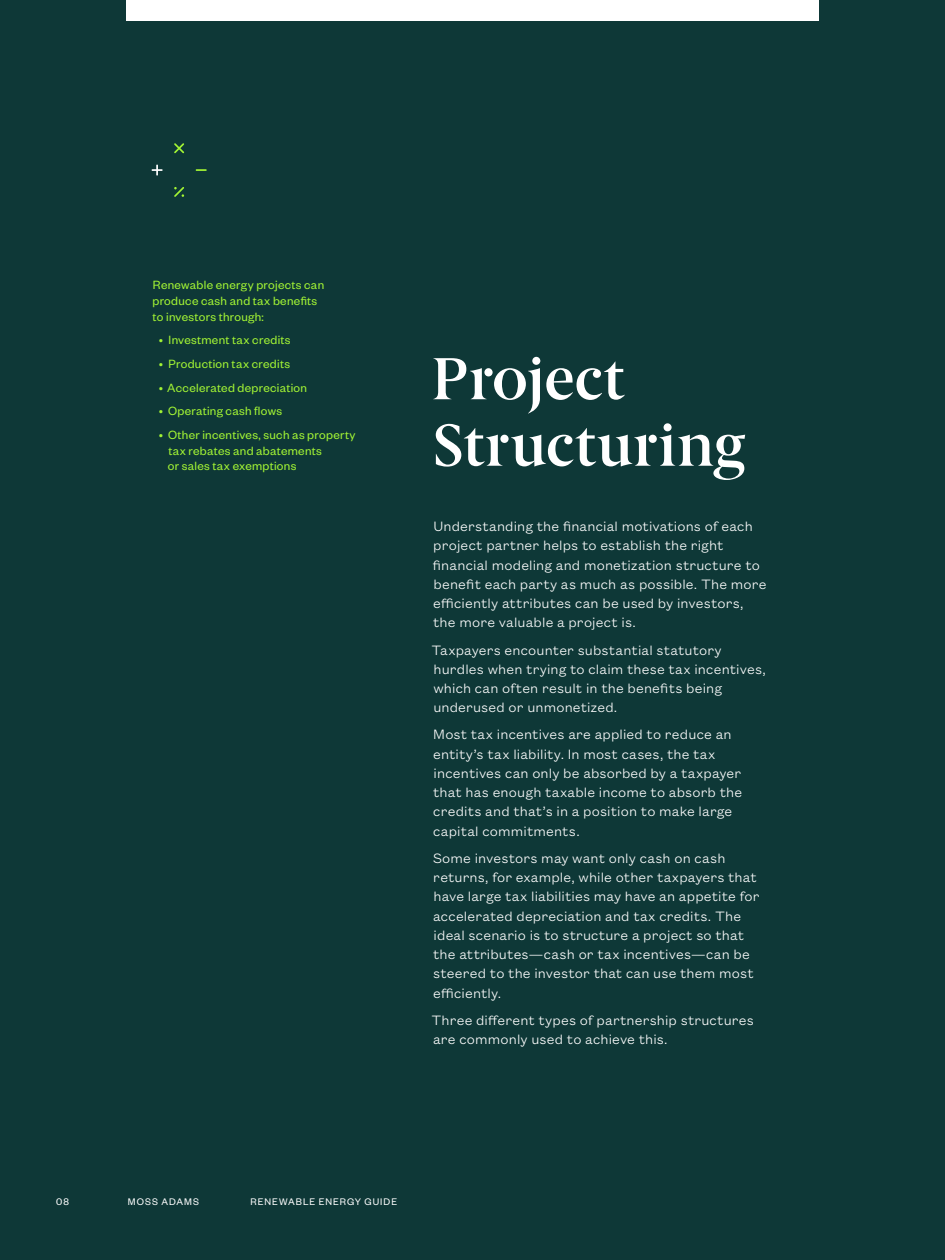
<style>
.page{position:relative;width:945px;height:1260px;background:#0e3837}
.page>*{position:absolute;margin:0;border:0;box-sizing:border-box;transform-origin:0 0}
.H2__Left{font:59.5px/66.5px "Berlingske Serif D Bd";color:#fff}
.BC__Left{font:300 14.88px/19.2px "Founders Grotesk Text";letter-spacing:.01em;color:#fff}
.DC__Body{font:13.12px/15.8px "Founders Grotesk";letter-spacing:.025em;color:#a2f434}
.SN__Left{font:10.5px "Founders Grotesk";letter-spacing:.1em;color:#fff}
</style>
<div class="page">
<div style="left:126px;top:0;width:693px;height:21px;background:#fff"></div>
<svg style="left:196px;top:169px;width:11px;height:2px"></svg>
<svg style="left:152px;top:165px;width:11px;height:11px"></svg>
<svg style="left:174px;top:143px;width:10px;height:10px"></svg>
<svg style="left:174px;top:187px;width:10px;height:10px"></svg>
<p class="DC__Body" style="left:152px;top:276px;width:173px">Renewable energy projects can produce cash and tax benefits to investors through:</p>
<p class="DC__Body" style="left:159px;top:332px;width:133px">• Investment tax credits</p>
<p class="DC__Body" style="left:159px;top:355px;width:133px">• Production tax credits</p>
<p class="DC__Body" style="left:159px;top:379px;width:150px">• Accelerated depreciation</p>
<p class="DC__Body" style="left:159px;top:402px;width:125px">• Operating cash flows</p>
<p class="DC__Body" style="left:168px;top:426px;width:189px;text-indent:-9px">• Other incentives, such as property tax rebates and abatements<br>or sales tax exemptions</p>
<p class="H2__Left" style="left:431px;top:346px;width:315px">Project<br>Structuring</p>
<p class="BC__Left" style="left:433px;top:516px;width:335px">Understanding the financial motivations of each project partner helps to establish the right financial modeling and monetization structure to benefit each party as much as possible. The more efficiently attributes can be used by investors, the more valuable a project is.</p>
<p class="BC__Left" style="left:431px;top:639px;width:336px">Taxpayers encounter substantial statutory hurdles when trying to claim these tax incentives, which can often result in the benefits being underused or unmonetized.</p>
<p class="BC__Left" style="left:433px;top:724px;width:311px">Most tax incentives are applied to reduce an entity’s tax liability. In most cases, the tax incentives can only be absorbed by a taxpayer that has enough taxable income to absorb the credits and that’s in a position to make large capital commitments.</p>
<p class="BC__Left" style="left:433px;top:847px;width:328px">Some investors may want only cash on cash returns, for example, while other taxpayers that have large tax liabilities may have an appetite for accelerated depreciation and tax credits. The ideal scenario is to structure a project so that the attributes—cash or tax incentives—can be steered to the investor that can use them most efficiently.</p>
<p class="BC__Left" style="left:431px;top:1009px;width:324px">Three different types of partnership structures are commonly used to achieve this.</p>
<p class="SN__Left" style="left:56px;top:1195px;width:14px">08</p>
<p class="SN__Left" style="left:128px;top:1195px;width:73px">MOSS ADAMS</p>
<p class="SN__Left" style="left:251px;top:1195px;width:148px">RENEWABLE ENERGY GUIDE</p>
</div>
